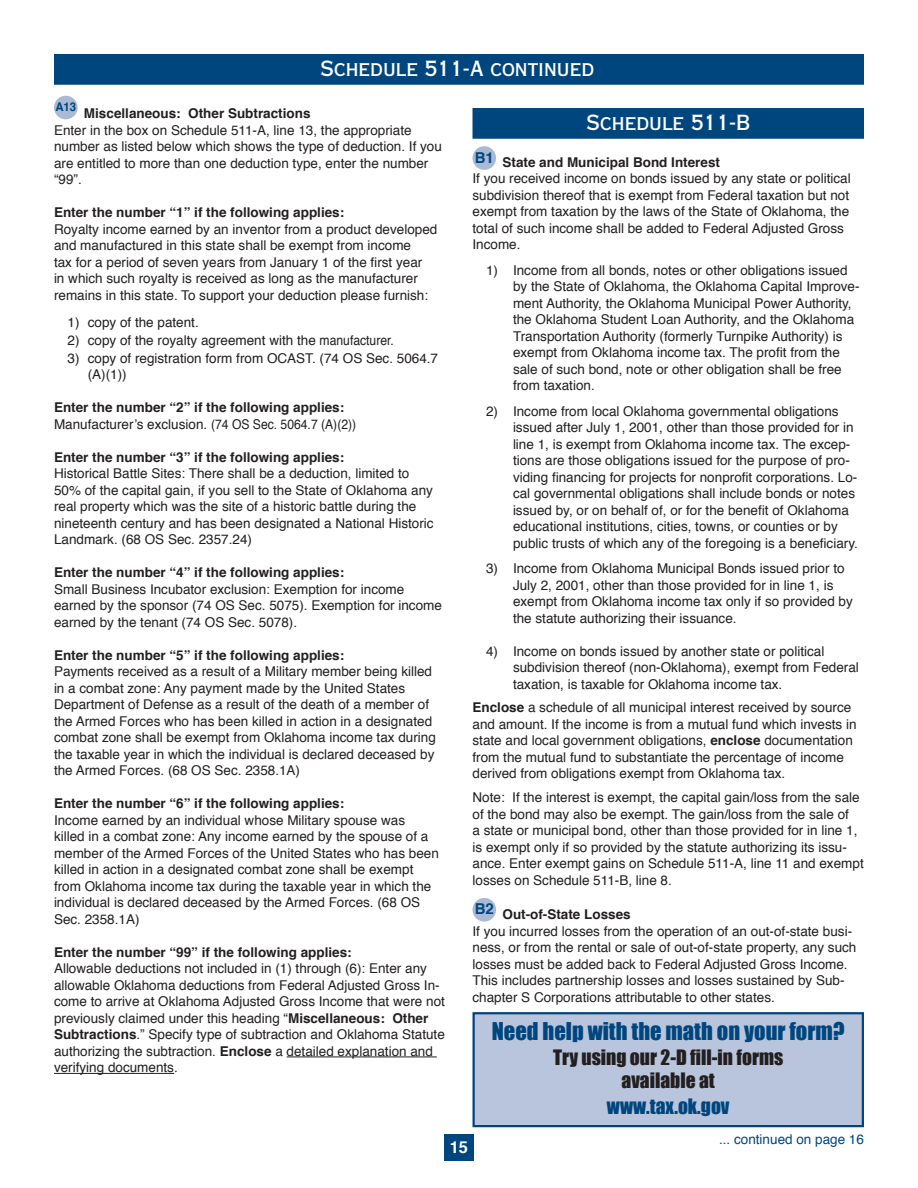
<style>
.page{position:relative;width:918px;height:1188px;background:#fff}
.page>*{position:absolute;margin:0;border:0;box-sizing:border-box;transform-origin:0 0}
.t1{font:22.5px "Impact";color:#00467e}
.t2{font:21px "Copperplate Thirty AB";color:#fff}
.t3{font:19.5px/23.4px "Impact";color:#231f20;text-align:center}
.t4{font:19.5px "Impact";color:#00467e}
.t5{font:700 16.5px "Helvetica";color:#fff}
.t6{font:700 15px "Helvetica";color:#00467e}
.t7{font:13.5px/16.5px "Helvetica";color:#231f20}
.t8{font:700 13.5px "Helvetica";color:#231f20}
.t9{font:13.5px "Helvetica";color:#00467e}
.t10{font:700 12px "Helvetica";color:#00467e;scale:.95 1}
.s1{font-weight:700}
</style>
<div class="page">
<div style="left:472px;top:146px;width:24px;height:24px;background:#aabad5;border-radius:50%"></div>
<div style="left:55px;top:55px;width:808px;height:29px;background:#00467e"></div>
<div style="left:54px;top:54px;width:810px;height:31px;border:2px solid #00467e"></div>
<div style="left:54px;top:96px;width:24px;height:23px;background:#aabad5;border-radius:50%"></div>
<div style="left:473px;top:109px;width:390px;height:29px;background:#00467e"></div>
<div style="left:472px;top:108px;width:392px;height:31px;border:2px solid #00467e"></div>
<div style="left:444px;top:1134px;width:30px;height:27px;background:#00467e"></div>
<hr style="left:287px;top:1057px;width:150px;height:1px;background:#231f20">
<hr style="left:54px;top:1073px;width:120px;height:1px;background:#231f20">
<div style="left:472px;top:898px;width:24px;height:24px;background:#aabad5;border-radius:50%"></div>
<div style="left:474px;top:1013px;width:389px;height:113px;background:#b9c5dc"></div>
<div style="left:472px;top:1012px;width:392px;height:115px;border:2px solid #00467e"></div>
<h2 class="t2" style="left:320px;top:56px;width:276px">Schedule 511-A continued</h2>
<p class="t10" style="left:55px;top:98px;width:24px">A13</p>
<p class="t8" style="left:84px;top:104px;width:228px">Miscellaneous: Other Subtractions</p>
<p class="t7" style="left:54px;top:123px;width:389px">Enter in the box on Schedule 511-A, line 13, the appropriate number as listed below which shows the type of deduction. If you are entitled to more than one deduction type, enter the number “99”.</p>
<p class="t8" style="left:54px;top:203px;width:292px">Enter the number “1” if the following applies:</p>
<p class="t7" style="left:54px;top:222px;width:385px">Royalty income earned by an inventor from a product developed and manufactured in this state shall be exempt from income<br>tax for a period of seven years from January 1 of the first year<br>in which such royalty is received as long as the manufacturer remains in this state. To support your deduction please furnish:</p>
<p class="t7" style="left:68px;top:315px;width:133px">1) copy of the patent.</p>
<p class="t7" style="left:68px;top:333px;width:328px">2) copy of the royalty agreement with the manufacturer.</p>
<p class="t7" style="left:88px;top:351px;width:352px;text-indent:-20px">3) copy of registration form from OCAST. (74 OS Sec. 5064.7 (A)(1))</p>
<p class="t8" style="left:54px;top:398px;width:292px">Enter the number “2” if the following applies:</p>
<p class="t7" style="left:54px;top:417px;width:304px">Manufacturer’s exclusion. (74 OS Sec. 5064.7 (A)(2))</p>
<p class="t8" style="left:54px;top:448px;width:292px">Enter the number “3” if the following applies:</p>
<p class="t7" style="left:54px;top:466px;width:381px">Historical Battle Sites: There shall be a deduction, limited to 50% of the capital gain, if you sell to the State of Oklahoma any real property which was the site of a historic battle during the nineteenth century and has been designated a National Historic Landmark. (68 OS Sec. 2357.24)</p>
<p class="t8" style="left:54px;top:563px;width:292px">Enter the number “4” if the following applies:</p>
<p class="t7" style="left:54px;top:582px;width:389px">Small Business Incubator exclusion: Exemption for income earned by the sponsor (74 OS Sec. 5075). Exemption for income earned by the tenant (74 OS Sec. 5078).</p>
<p class="t8" style="left:54px;top:646px;width:292px">Enter the number “5” if the following applies:</p>
<p class="t7" style="left:54px;top:664px;width:383px">Payments received as a result of a Military member being killed in a combat zone: Any payment made by the United States Department of Defense as a result of the death of a member of the Armed Forces who has been killed in action in a designated combat zone shall be exempt from Oklahoma income tax during the taxable year in which the individual is declared deceased by the Armed Forces. (68 OS Sec. 2358.1A)</p>
<p class="t8" style="left:54px;top:794px;width:292px">Enter the number “6” if the following applies:</p>
<p class="t7" style="left:54px;top:813px;width:386px">Income earned by an individual whose Military spouse was killed in a combat zone: Any income earned by the spouse of a member of the Armed Forces of the United States who has been killed in action in a designated combat zone shall be exempt from Oklahoma income tax during the taxable year in which the individual is declared deceased by the Armed Forces. (68 OS Sec. 2358.1A)</p>
<p class="t8" style="left:54px;top:943px;width:299px">Enter the number “99” if the following applies:</p>
<p class="t7" style="left:54px;top:961px;width:392px">Allowable deductions not included in (1) through (6): Enter any allowable Oklahoma deductions from Federal Adjusted Gross In&shy;come to arrive at Oklahoma Adjusted Gross Income that were not previously claimed under this heading “<span class="s1">Miscellaneous: Other Subtractions</span>.” Specify type of subtraction and Oklahoma Statute authorizing the subtraction. <span class="s1">Enclose</span> a detailed explanation and verifying documents.</p>
<h2 class="t2" style="left:586px;top:110px;width:165px">Schedule 511-B</h2>
<p class="t8" style="left:503px;top:153px;width:219px">State and Municipal Bond Interest</p>
<p class="t7" style="left:472px;top:171px;width:380px">If you received income on bonds issued by any state or political subdivision thereof that is exempt from Federal taxation but not exempt from taxation by the laws of the State of Oklahoma, the total of such income shall be added to Federal Adjusted Gross Income.</p>
<p class="t7" style="left:513px;top:263px;width:348px;text-indent:-27px">1) Income from all bonds, notes or other obligations issued by the State of Oklahoma, the Oklahoma Capital Improve&shy;ment Authority, the Oklahoma Municipal Power Authority, the Oklahoma Student Loan Authority, and the Oklahoma Transportation Authority (formerly Turnpike Authority) is exempt from Oklahoma income tax. The profit from the sale of such bond, note or other obligation shall be free from taxation.</p>
<p class="t7" style="left:513px;top:404px;width:346px;text-indent:-27px">2) Income from local Oklahoma governmental obligations issued after July 1, 2001, other than those provided for in line 1, is exempt from Oklahoma income tax. The excep&shy;tions are those obligations issued for the purpose of pro&shy;viding financing for projects for nonprofit corporations. Lo&shy;cal governmental obligations shall include bonds or notes issued by, or on behalf of, or for the benefit of Oklahoma educational institutions, cities, towns, or counties or by public trusts of which any of the foregoing is a beneficiary.</p>
<p class="t7" style="left:513px;top:561px;width:341px;text-indent:-27px">3) Income from Oklahoma Municipal Bonds issued prior to July 2, 2001, other than those provided for in line 1, is exempt from Oklahoma income tax only if so provided by the statute authorizing their issuance.</p>
<p class="t7" style="left:513px;top:644px;width:347px;text-indent:-27px">4) Income on bonds issued by another state or political subdivision thereof (non-Oklahoma), exempt from Federal taxation, is taxable for Oklahoma income tax.</p>
<p class="t7" style="left:472px;top:700px;width:386px"><span class="s1">Enclose</span> a schedule of all municipal interest received by source and amount. If the income is from a mutual fund which invests in state and local government obligations, <span class="s1">enclose</span> documentation from the mutual fund to substantiate the percentage of income derived from obligations exempt from Oklahoma tax.</p>
<p class="t7" style="left:472px;top:790px;width:393px">Note: If the interest is exempt, the capital gain/loss from the sale of the bond may also be exempt. The gain/loss from the sale of<br>a state or municipal bond, other than those provided for in line 1, is exempt only if so provided by the statute authorizing its issu&shy;ance. Enter exempt gains on Schedule 511-A, line 11 and exempt losses on Schedule 511-B, line 8.</p>
<p class="t8" style="left:503px;top:905px;width:130px">Out-of-State Losses</p>
<p class="t7" style="left:472px;top:924px;width:385px">If you incurred losses from the operation of an out-of-state busi&shy;ness, or from the rental or sale of out-of-state property, any such losses must be added back to Federal Adjusted Gross Income.<br>This includes partnership losses and losses sustained by Sub&shy;chapter S Corporations attributable to other states.</p>
<p class="t6" style="left:475px;top:148px;width:21px">B1</p>
<p class="t6" style="left:475px;top:899px;width:21px">B2</p>
<h1 class="t1" style="left:492px;top:1017px;width:354px">Need help with the math on your form?</h1>
<h3 class="t3" style="left:553px;top:1046px;width:232px">Try using our 2-D fill-in forms available at</h3>
<h3 class="t4" style="left:607px;top:1094px;width:124px">www.tax.ok.gov</h3>
<p class="t5" style="left:450px;top:1136px;width:20px">15</p>
<p class="t9" style="left:719px;top:1131px;width:146px">... continued on page 16</p>
</div>
